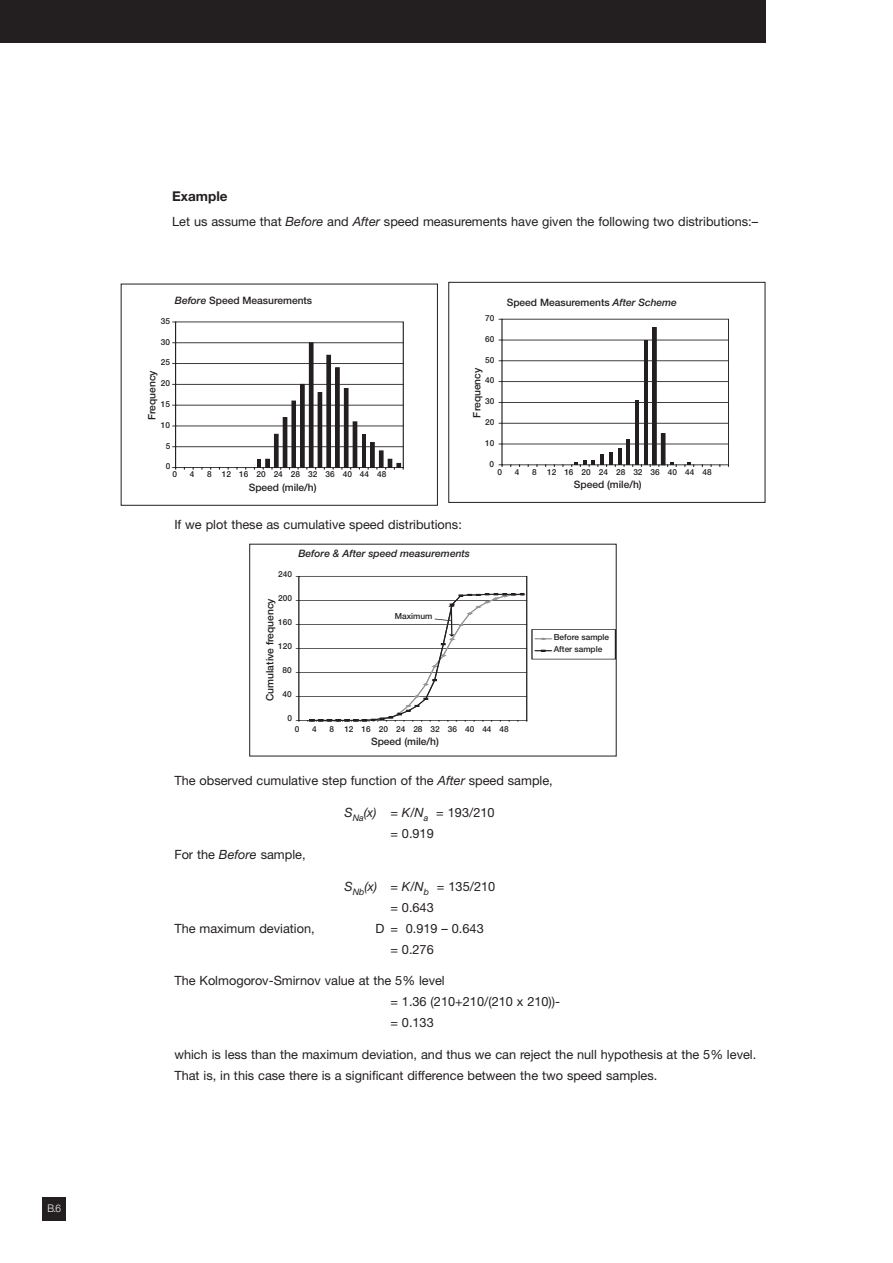
<style>
.page{position:relative;width:893px;height:1263px;background:#fff}
.page>*{position:absolute;margin:0;border:0;box-sizing:border-box;transform-origin:0 0}
.t1{font:700 13.5px "Helvetica Neue";color:#231f20}
.t2{font:12.75px/21px "Helvetica Neue";color:#231f20}
.t3{font:300 10.5px "Helvetica Neue";color:#fff;scale:.95 1}
.t4{font:500 10.2px "Helvetica Neue";color:#231f20}
.t5{font:italic 500 10.2px "Helvetica Neue";color:#231f20}
.t6{font:500 8.25px/12px "Helvetica Neue";color:#231f20}
.s1{font-style:italic}
</style>
<div class="page">
<div style="left:43px;top:1197px;width:23px;height:23px;background:#231f20"></div>
<div style="left:0;top:0;width:765px;height:43px;background:#231f20"></div>
<hr style="left:176px;top:446px;width:227px;height:1px;background:#231f20">
<hr style="left:176px;top:426px;width:227px;height:1px;background:#231f20">
<hr style="left:176px;top:405px;width:227px;height:1px;background:#231f20">
<hr style="left:176px;top:384px;width:227px;height:1px;background:#231f20">
<hr style="left:176px;top:363px;width:227px;height:1px;background:#231f20">
<hr style="left:176px;top:342px;width:227px;height:1px;background:#231f20">
<div style="left:175px;top:322px;width:229px;height:146px;border:1px solid #231f20"></div>
<svg style="left:254px;top:459px;width:19px;height:10px"></svg>
<div style="left:265px;top:459px;width:5px;height:9px;border:1px solid #231f20"></div>
<hr style="left:274px;top:434px;width:4px;height:33px;background:#231f20">
<div style="left:274px;top:434px;width:5px;height:34px;border:1px solid #231f20"></div>
<div style="left:283px;top:417px;width:4px;height:51px;border:1px solid #231f20"></div>
<div style="left:292px;top:400px;width:4px;height:68px;border:1px solid #231f20"></div>
<hr style="left:300px;top:384px;width:4px;height:83px;background:#231f20">
<div style="left:300px;top:384px;width:5px;height:84px;border:1px solid #231f20"></div>
<div style="left:309px;top:342px;width:4px;height:126px;border:1px solid #231f20"></div>
<div style="left:318px;top:392px;width:4px;height:76px;border:1px solid #231f20"></div>
<hr style="left:327px;top:355px;width:4px;height:112px;background:#231f20">
<div style="left:326px;top:355px;width:5px;height:113px;border:1px solid #231f20"></div>
<hr style="left:335px;top:368px;width:4px;height:99px;background:#231f20">
<div style="left:335px;top:367px;width:5px;height:101px;border:1px solid #231f20"></div>
<div style="left:344px;top:388px;width:4px;height:80px;border:1px solid #231f20"></div>
<div style="left:353px;top:421px;width:4px;height:47px;border:1px solid #231f20"></div>
<hr style="left:362px;top:434px;width:4px;height:33px;background:#231f20">
<hr style="left:362px;top:434px;width:3px;height:34px;background:#231f20">
<hr style="left:370px;top:442px;width:4px;height:25px;background:#231f20">
<div style="left:370px;top:442px;width:5px;height:26px;border:1px solid #231f20"></div>
<div style="left:379px;top:450px;width:4px;height:18px;border:1px solid #231f20"></div>
<svg style="left:385px;top:459px;width:19px;height:10px"></svg>
<div style="left:121px;top:284px;width:317px;height:222px;border:1px solid #231f20"></div>
<hr style="left:299px;top:696px;width:227px;height:1px;background:#231f20">
<hr style="left:299px;top:672px;width:227px;height:1px;background:#231f20">
<hr style="left:299px;top:648px;width:227px;height:1px;background:#231f20">
<hr style="left:299px;top:624px;width:227px;height:1px;background:#231f20">
<hr style="left:299px;top:600px;width:227px;height:1px;background:#231f20">
<div style="left:298px;top:576px;width:229px;height:145px;border:1px solid #231f20"></div>
<svg style="left:535px;top:637px;width:17px;height:3px"></svg>
<svg style="left:535px;top:649px;width:17px;height:3px"></svg>
<svg style="left:307px;top:592px;width:220px;height:130px"></svg>
<hr style="left:502px;top:444px;width:226px;height:1px;background:#231f20">
<hr style="left:502px;top:423px;width:226px;height:1px;background:#231f20">
<hr style="left:502px;top:402px;width:226px;height:1px;background:#231f20">
<hr style="left:502px;top:381px;width:226px;height:1px;background:#231f20">
<hr style="left:502px;top:360px;width:226px;height:1px;background:#231f20">
<hr style="left:502px;top:340px;width:226px;height:1px;background:#231f20">
<svg style="left:571px;top:460px;width:27px;height:6px"></svg>
<hr style="left:600px;top:454px;width:4px;height:11px;background:#231f20">
<hr style="left:609px;top:452px;width:4px;height:13px;background:#231f20">
<hr style="left:618px;top:448px;width:4px;height:17px;background:#231f20">
<hr style="left:626px;top:440px;width:4px;height:25px;background:#231f20">
<hr style="left:635px;top:400px;width:4px;height:65px;background:#231f20">
<hr style="left:644px;top:340px;width:4px;height:125px;background:#231f20">
<hr style="left:652px;top:327px;width:4px;height:138px;background:#231f20">
<div style="left:652px;top:327px;width:5px;height:138px;border:1px solid #231f20"></div>
<div style="left:661px;top:433px;width:4px;height:32px;border:1px solid #231f20"></div>
<svg style="left:667px;top:463px;width:10px;height:3px"></svg>
<svg style="left:685px;top:463px;width:9px;height:3px"></svg>
<div style="left:448px;top:282px;width:317px;height:221px;border:1px solid #231f20"></div>
<p class="t3" style="left:47px;top:1204px;width:16px">B.6</p>
<p class="t1" style="left:172px;top:191px;width:57px">Example</p>
<p class="t2" style="left:172px;top:212px;width:587px">Let us assume that <span class="s1">Before</span> and <span class="s1">After</span> speed measurements have given the following two distributions:–</p>
<p class="t4" style="left:175px;top:297px;width:139px"><span class="s1">Before</span> Speed Measurements</p>
<p class="t4" style="left:507px;top:298px;width:172px">Speed Measurements <span class="s1">After Scheme</span></p>
<p class="t6" style="left:161px;top:316px;width:11px">35</p>
<p class="t6" style="left:485px;top:313px;width:11px">70</p>
<p class="t6" style="left:161px;top:336px;width:11px">30</p>
<p class="t6" style="left:485px;top:334px;width:11px">60</p>
<p class="t6" style="left:161px;top:357px;width:11px">25</p>
<p class="t6" style="left:485px;top:354px;width:11px">50</p>
<p class="t4" style="left:148px;top:420px;width:51px;rotate:-90deg">Frequency</p>
<p class="t6" style="left:161px;top:378px;width:11px">20</p>
<p class="t6" style="left:166px;top:399px;width:6px">5</p>
<p class="t6" style="left:161px;top:420px;width:11px">10</p>
<p class="t4" style="left:473px;top:417px;width:51px;rotate:-90deg">Frequency</p>
<p class="t6" style="left:485px;top:375px;width:11px">40</p>
<p class="t6" style="left:485px;top:396px;width:11px">30</p>
<p class="t6" style="left:485px;top:417px;width:11px">20</p>
<p class="t6" style="left:166px;top:440px;width:6px">5</p>
<p class="t6" style="left:485px;top:438px;width:11px">10</p>
<p class="t6" style="left:166px;top:461px;width:6px">0</p>
<p class="t6" style="left:173px;top:469px;width:6px">0</p>
<p class="t6" style="left:190px;top:469px;width:6px">4</p>
<p class="t6" style="left:207px;top:469px;width:181px">8 12 16 20 24 28 32 36 40 44 48</p>
<p class="t6" style="left:490px;top:458px;width:6px">0</p>
<p class="t6" style="left:498px;top:467px;width:6px">0</p>
<p class="t6" style="left:515px;top:467px;width:6px">4</p>
<p class="t6" style="left:532px;top:467px;width:181px">8 12 16 20 24 28 32 36 40 44 48</p>
<p class="t4" style="left:249px;top:483px;width:69px">Speed (mile/h)</p>
<p class="t4" style="left:574px;top:481px;width:69px">Speed (mile/h)</p>
<p class="t2" style="left:174px;top:515px;width:289px">If we plot these as cumulative speed distributions:</p>
<p class="t5" style="left:298px;top:550px;width:173px">Before &amp; After speed measurements</p>
<p class="t6" style="left:278px;top:569px;width:15px">240</p>
<p class="t6" style="left:278px;top:593px;width:15px">200</p>
<p class="t4" style="left:266px;top:701px;width:104px;rotate:-90deg">Cumulative frequency</p>
<p class="t6" style="left:278px;top:617px;width:15px">160</p>
<p class="t6" style="left:278px;top:641px;width:15px">120</p>
<p class="t6" style="left:283px;top:665px;width:11px">80</p>
<p class="t6" style="left:283px;top:689px;width:11px">40</p>
<p class="t6" style="left:287px;top:713px;width:6px">0</p>
<p class="t6" style="left:395px;top:611px;width:39px">Maximum</p>
<p class="t6" style="left:295px;top:724px;width:6px">0</p>
<p class="t6" style="left:312px;top:724px;width:6px">4</p>
<p class="t6" style="left:329px;top:724px;width:181px">8 12 16 20 24 28 32 36 40 44 48</p>
<p class="t4" style="left:371px;top:738px;width:69px">Speed (mile/h)</p>
<p class="t6" style="left:554px;top:632px;width:57px">Before sample<br>After sample</p>
<p class="t2" style="left:174px;top:772px;width:380px">The observed cumulative step function of the <span class="s1">After</span> speed sample,</p>
<p class="t2" style="left:390px;top:803px;width:106px;text-indent:-46px"><span class="s1">S</span><sub>Na</sub><span class="s1">(x)</span> = <span class="s1">K/N</span><sub>a</sub> = 193/210 = 0.919</p>
<p class="t2" style="left:174px;top:845px;width:133px">For the <span class="s1">Before</span> sample,</p>
<p class="t2" style="left:390px;top:877px;width:106px;text-indent:-46px"><span class="s1">S</span><sub>Nb</sub><span class="s1">(x)</span> = <span class="s1">K/N</span><sub>b</sub> = 135/210 = 0.643</p>
<p class="t2" style="left:174px;top:919px;width:142px">The maximum deviation,</p>
<p class="t2" style="left:390px;top:919px;width:95px;text-indent:-15px">D = 0.919 – 0.643 = 0.276</p>
<p class="t2" style="left:390px;top:971px;width:171px;text-indent:-216px">The Kolmogorov-Smirnov value at the 5% level<br>= 1.36 (210+210/(210 x 210))- = 0.133</p>
<p class="t2" style="left:174px;top:1045px;width:583px">which is less than the maximum deviation, and thus we can reject the null hypothesis at the 5% level.<br>That is, in this case there is a significant difference between the two speed samples.</p>
</div>
